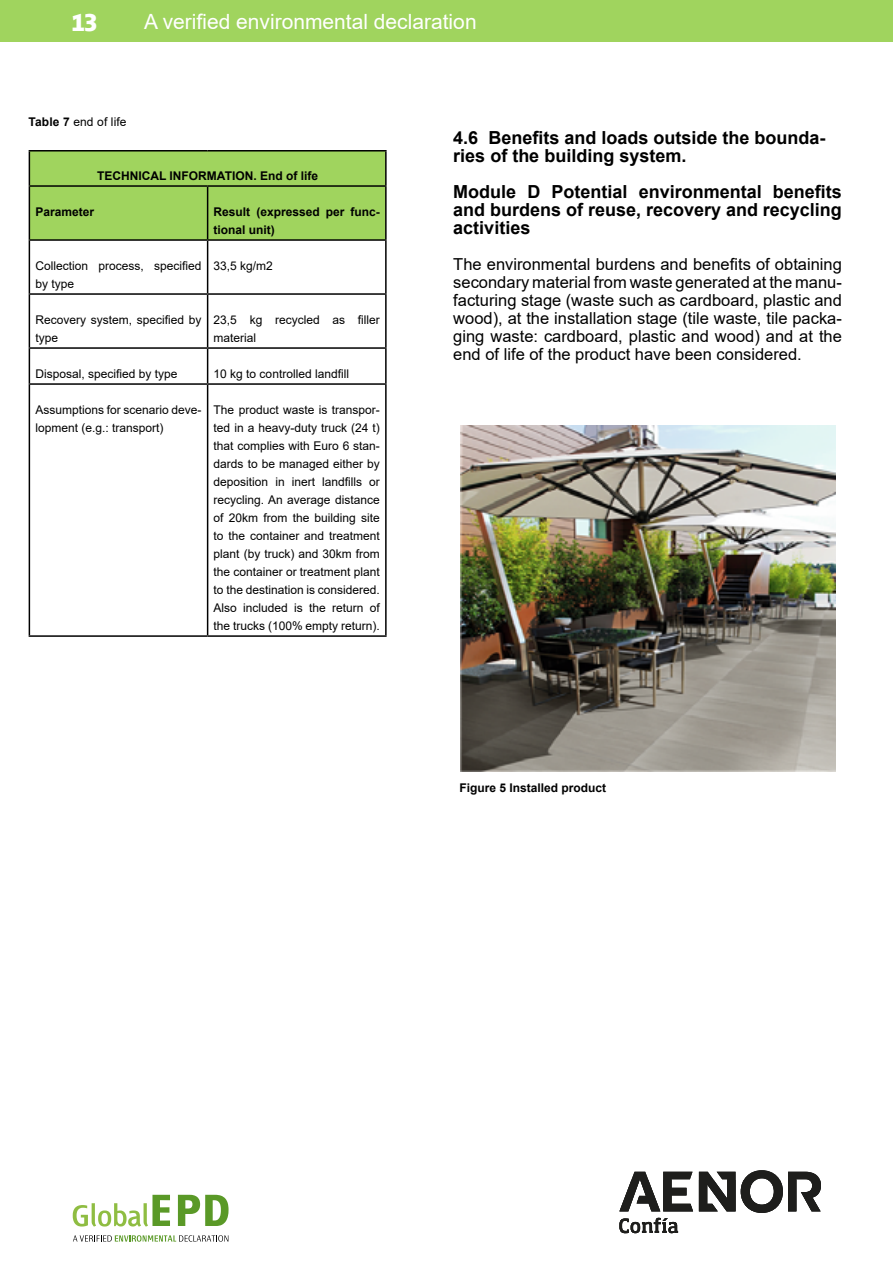
<style>
.page{position:relative;width:893px;height:1263px;background:#fff}
.page>*{position:absolute;margin:0;border:0;box-sizing:border-box;transform-origin:0 0}
.t1{font:27px "AENOR Fontana ND Titulares";color:#fff}
.t2{font:21px "Arial";color:#fff}
.t3{font:700 18px/18px "Arial";color:#000}
.t4{font:16.5px/18px "Arial";color:#000;text-align:justify}
.t5{font:12px/18px "Arial";color:#000}
.t6{font:700 12px/18px "Arial";color:#000}
.s1{font-weight:700}
</style>
<div class="page">
<div style="left:0;top:0;width:893px;height:42px;background:#a0d45e"></div>
<svg style="left:73px;top:1235px;width:155px;height:7px"></svg>
<svg style="left:73px;top:1195px;width:97px;height:31px"></svg>
<svg style="left:178px;top:1195px;width:51px;height:31px"></svg>
<svg style="left:619px;top:1218px;width:59px;height:15px"></svg>
<svg style="left:619px;top:1172px;width:74px;height:39px"></svg>
<svg style="left:699px;top:1170px;width:122px;height:43px"></svg>
<div style="left:30px;top:152px;width:355px;height:87px;background:#a0d45e"></div>
<hr style="left:29px;top:150px;width:179px;height:2px;background:#000">
<hr style="left:29px;top:152px;width:1px;height:33px;background:#000">
<hr style="left:208px;top:150px;width:179px;height:2px;background:#000">
<hr style="left:385px;top:152px;width:2px;height:33px;background:#000">
<hr style="left:29px;top:185px;width:179px;height:2px;background:#000">
<hr style="left:29px;top:187px;width:1px;height:52px;background:#000">
<hr style="left:208px;top:185px;width:179px;height:2px;background:#000">
<hr style="left:207px;top:187px;width:1px;height:52px;background:#000">
<hr style="left:385px;top:187px;width:2px;height:52px;background:#000">
<hr style="left:29px;top:239px;width:179px;height:2px;background:#000">
<hr style="left:29px;top:241px;width:1px;height:52px;background:#000">
<hr style="left:208px;top:239px;width:179px;height:2px;background:#000">
<hr style="left:207px;top:241px;width:1px;height:52px;background:#000">
<hr style="left:385px;top:241px;width:2px;height:52px;background:#000">
<hr style="left:29px;top:293px;width:179px;height:2px;background:#000">
<hr style="left:29px;top:295px;width:1px;height:52px;background:#000">
<hr style="left:208px;top:293px;width:179px;height:2px;background:#000">
<hr style="left:207px;top:295px;width:1px;height:52px;background:#000">
<hr style="left:385px;top:295px;width:2px;height:52px;background:#000">
<hr style="left:29px;top:347px;width:179px;height:2px;background:#000">
<hr style="left:29px;top:349px;width:1px;height:34px;background:#000">
<hr style="left:208px;top:347px;width:179px;height:2px;background:#000">
<hr style="left:207px;top:349px;width:1px;height:34px;background:#000">
<hr style="left:385px;top:349px;width:2px;height:34px;background:#000">
<hr style="left:29px;top:383px;width:179px;height:2px;background:#000">
<hr style="left:29px;top:385px;width:1px;height:250px;background:#000">
<hr style="left:208px;top:383px;width:179px;height:2px;background:#000">
<hr style="left:207px;top:385px;width:1px;height:250px;background:#000">
<hr style="left:385px;top:385px;width:2px;height:250px;background:#000">
<hr style="left:29px;top:635px;width:179px;height:2px;background:#000">
<hr style="left:208px;top:635px;width:179px;height:2px;background:#000">
<img style="left:460px;top:425px;width:376px;height:346px">
<h1 class="t1" style="left:72px;top:9px;width:27px">13</h1>
<h2 class="t2" style="left:144px;top:7px;width:334px">A verified environmental declaration</h2>
<p class="t5" style="left:29px;top:113px;width:99px"><span class="s1">Table 7</span> end of life</p>
<p class="t6" style="left:97px;top:167px;width:222px">TECHNICAL INFORMATION. End of life</p>
<p class="t6" style="left:35px;top:203px;width:60px">Parameter</p>
<p class="t6" style="left:214px;top:203px;width:168px">Result (expressed per func&shy;tional unit)</p>
<p class="t5" style="left:35px;top:257px;width:168px">Collection process, specified by type</p>
<p class="t5" style="left:214px;top:257px;width:61px">33,5 kg/m2</p>
<p class="t5" style="left:35px;top:311px;width:168px">Recovery system, specified by type</p>
<p class="t5" style="left:214px;top:311px;width:168px">23,5 kg recycled as filler material</p>
<p class="t5" style="left:35px;top:365px;width:144px">Disposal, specified by type</p>
<p class="t5" style="left:214px;top:365px;width:137px">10 kg to controlled landfill</p>
<p class="t5" style="left:35px;top:401px;width:168px">Assumptions for scenario deve&shy;lopment (e.g.: transport)</p>
<p class="t5" style="left:214px;top:401px;width:168px;text-align:justify">The product waste is transpor&shy;ted in a heavy-duty truck (24 t) that complies with Euro 6 stan&shy;dards to be managed either by deposition in inert landfills or recycling. An average distance of 20km from the building site to the container and treatment plant (by truck) and 30km from the container or treatment plant to the destination is considered.<br>Also included is the return of the trucks (100% empty return).</p>
<h3 class="t3" style="left:453px;top:129px;width:374px">4.6 Benefits and loads outside the bounda&shy;ries of the building system.</h3>
<h3 class="t3" style="left:453px;top:183px;width:390px;text-align:justify">Module D Potential environmental benefits and burdens of reuse, recovery and recycling activities</h3>
<p class="t4" style="left:453px;top:255px;width:390px">The environmental burdens and benefits of obtaining secondary material from waste generated at the manu&shy;facturing stage (waste such as cardboard, plastic and wood), at the installation stage (tile waste, tile packa&shy;ging waste: cardboard, plastic and wood) and at the end of life of the product have been considered.</p>
<p class="t6" style="left:459px;top:779px;width:148px">Figure 5 Installed product</p>
</div>
